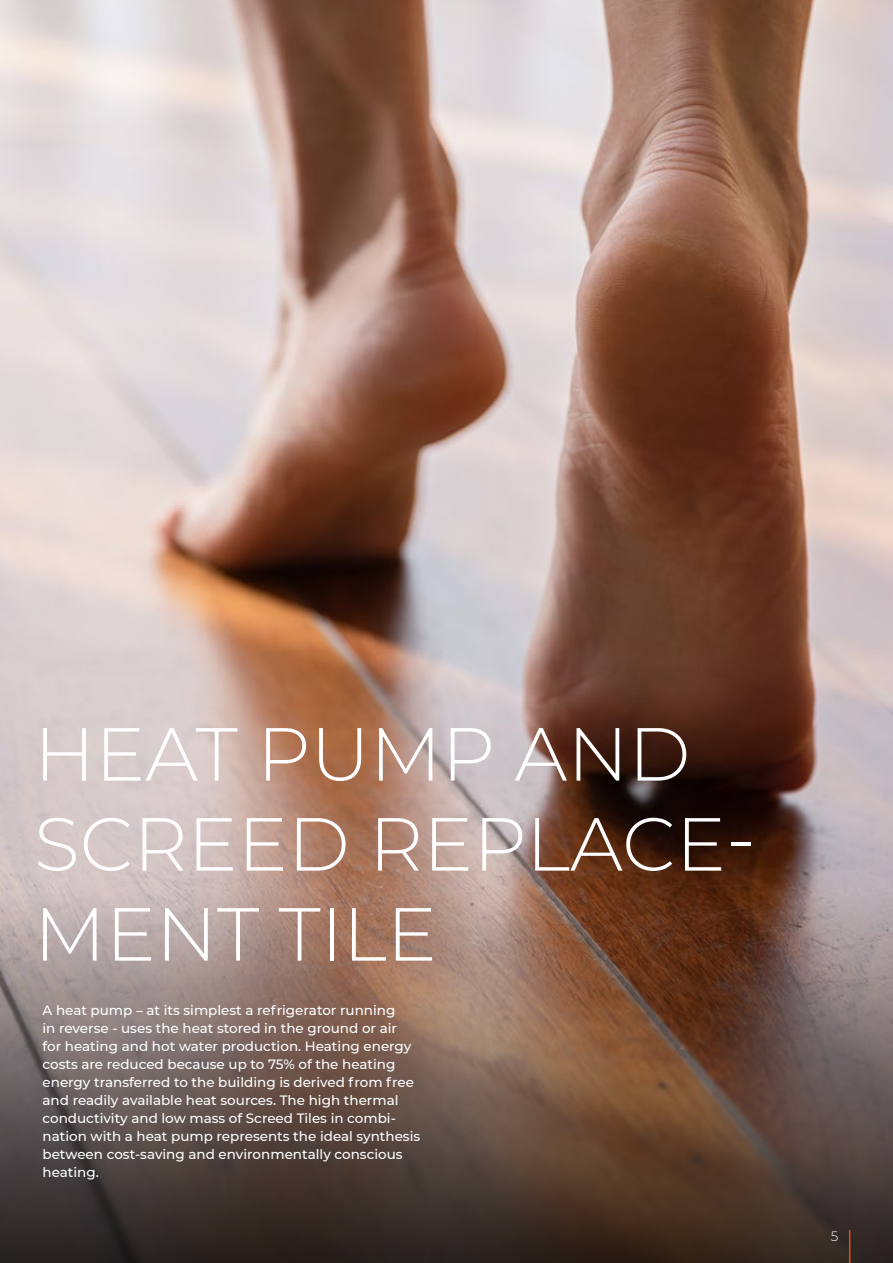
<style>
.page{position:relative;width:893px;height:1263px;background:#fff}
.page>*{position:absolute;margin:0;border:0;box-sizing:border-box;transform-origin:0 0}
.t1{font:300 75px/90px "Montserrat";color:#fff}
.t2{font:500 13.5px/18px "Montserrat";color:#fff}
.t3{font:300 13.5px "Montserrat";color:#fff}
</style>
<div class="page">
<img style="left:0;top:0;width:893px;height:1263px">
<hr style="left:849px;top:1230px;width:1px;height:33px;background:#e94d0a">
<h1 class="t1" style="left:34px;top:707px;width:724px">HEAT PUMP AND<br>SCREED REPLACE-<br>MENT TILE</h1>
<p class="t2" style="left:43px;top:1000px;width:379px">A heat pump – at its simplest a refrigerator running<br>in reverse - uses the heat stored in the ground or air<br>for heating and hot water production. Heating energy costs are reduced because up to 75% of the heating energy transferred to the building is derived from free and readily available heat sources. The high thermal conductivity and low mass of Screed Tiles in combi&shy;nation with a heat pump represents the ideal synthesis between cost-saving and environmentally conscious heating.</p>
<p class="t3" style="left:831px;top:1227px;width:9px">5</p>
</div>
